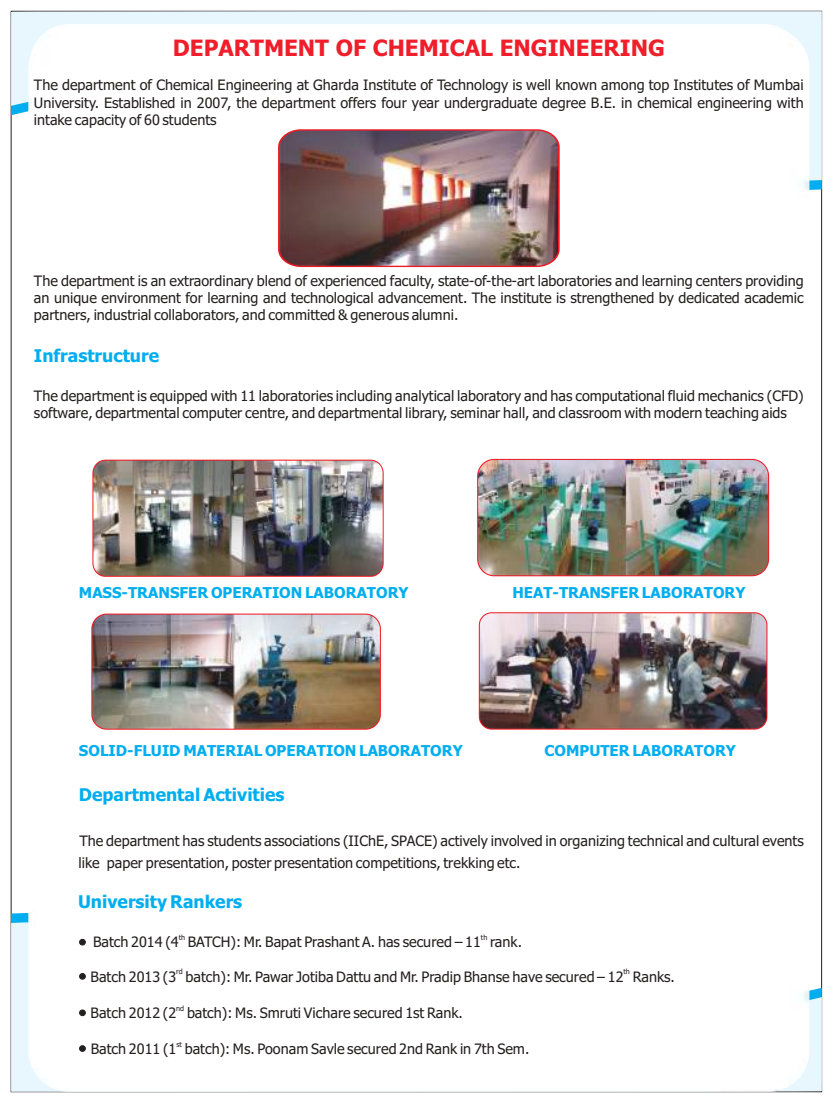
<style>
.page{position:relative;width:833px;height:1103px;background:#fff}
.page>*{position:absolute;margin:0;border:0;box-sizing:border-box;transform-origin:0 0}
.t1{font:700 22.5px "Tahoma";color:#ef1e2a}
.t2{font:700 17.5px "Tahoma";color:#00aeef}
.t3{font:700 15px "Tahoma";color:#00aeef}
.t4{font:14.38px/17.2px "Tahoma";color:#241f1f;text-align:justify}
.t5{font:7.25px "Tahoma";color:#241f1f}
</style>
<div class="page">
<svg style="left:11px;top:11px;width:810px;height:181px;fill:#e8f6fe"></svg>
<svg style="left:11px;top:910px;width:810px;height:181px;fill:#e8f6fe"></svg>
<img style="left:28px;top:27px;width:781px;height:1064px;border-radius:40px">
<svg style="left:278px;top:129px;width:281px;height:138px"></svg>
<img style="left:280px;top:131px;width:278px;height:135px">
<svg style="left:477px;top:459px;width:292px;height:117px"></svg>
<img style="left:478px;top:460px;width:290px;height:115px;border-radius:16px">
<svg style="left:91px;top:613px;width:290px;height:116px"></svg>
<img style="left:92px;top:614px;width:288px;height:114px;border-radius:14px">
<svg style="left:92px;top:459px;width:291px;height:118px"></svg>
<img style="left:93px;top:460px;width:289px;height:116px;border-radius:12px">
<svg style="left:479px;top:612px;width:288px;height:117px"></svg>
<img style="left:480px;top:613px;width:286px;height:115px;border-radius:12px">
<svg style="left:79px;top:939px;width:6px;height:6px"></svg>
<svg style="left:79px;top:973px;width:6px;height:6px"></svg>
<svg style="left:79px;top:1009px;width:6px;height:6px"></svg>
<svg style="left:79px;top:1045px;width:6px;height:6px"></svg>
<h1 class="t1" style="left:173px;top:38px;width:493px">DEPARTMENT OF CHEMICAL ENGINEERING</h1>
<p class="t4" style="left:34px;top:78px;width:771px">The department of Chemical Engineering at Gharda Institute of Technology is well known among top Institutes of Mumbai University. Established in 2007, the department offers four year undergraduate degree B.E. in chemical engineering with intake capacity of 60 students</p>
<p class="t4" style="left:34px;top:273px;width:771px">The department is an extraordinary blend of experienced faculty, state-of-the-art laboratories and learning centers providing an unique environment for learning and technological advancement. The institute is strengthened by dedicated academic partners, industrial collaborators, and committed &amp; generous alumni.</p>
<p class="t2" style="left:34px;top:349px;width:127px">Infrastructure</p>
<p class="t4" style="left:34px;top:388px;width:771px">The department is equipped with 11 laboratories including analytical laboratory and has computational fluid mechanics (CFD) software, departmental computer centre, and departmental library, seminar hall, and classroom with modern teaching aids</p>
<p class="t3" style="left:79px;top:586px;width:331px">MASS-TRANSFER OPERATION LABORATORY</p>
<p class="t3" style="left:512px;top:586px;width:235px">HEAT-TRANSFER LABORATORY</p>
<p class="t3" style="left:79px;top:744px;width:385px">SOLID-FLUID MATERIAL OPERATION LABORATORY</p>
<p class="t3" style="left:544px;top:744px;width:193px">COMPUTER LABORATORY</p>
<p class="t2" style="left:79px;top:787px;width:207px">Departmental Activities</p>
<p class="t4" style="left:79px;top:830px;width:726px;line-height:22.5px">The department has students associations (IIChE, SPACE) actively involved in organizing technical and cultural events like paper presentation, poster presentation competitions, trekking etc.</p>
<p class="t2" style="left:78px;top:894px;width:166px">University Rankers</p>
<p class="t5" style="left:179px;top:934px;width:8px">th</p>
<p class="t5" style="left:481px;top:934px;width:8px">th</p>
<p class="t4" style="left:93px;top:934px;width:430px">Batch 2014 (4 BATCH): Mr. Bapat Prashant A. has secured – 11 rank.</p>
<p class="t5" style="left:176px;top:968px;width:8px">rd</p>
<p class="t5" style="left:623px;top:968px;width:8px">th</p>
<p class="t4" style="left:91px;top:968px;width:586px">Batch 2013 (3 batch): Mr. Pawar Jotiba Dattu and Mr. Pradip Bhanse have secured – 12 Ranks.</p>
<p class="t5" style="left:176px;top:1005px;width:9px">nd</p>
<p class="t4" style="left:91px;top:1005px;width:374px">Batch 2012 (2 batch): Ms. Smruti Vichare secured 1st Rank.</p>
<p class="t5" style="left:176px;top:1041px;width:7px">st</p>
<p class="t4" style="left:91px;top:1041px;width:440px">Batch 2011 (1 batch): Ms. Poonam Savle secured 2nd Rank in 7th Sem.</p>
</div>
